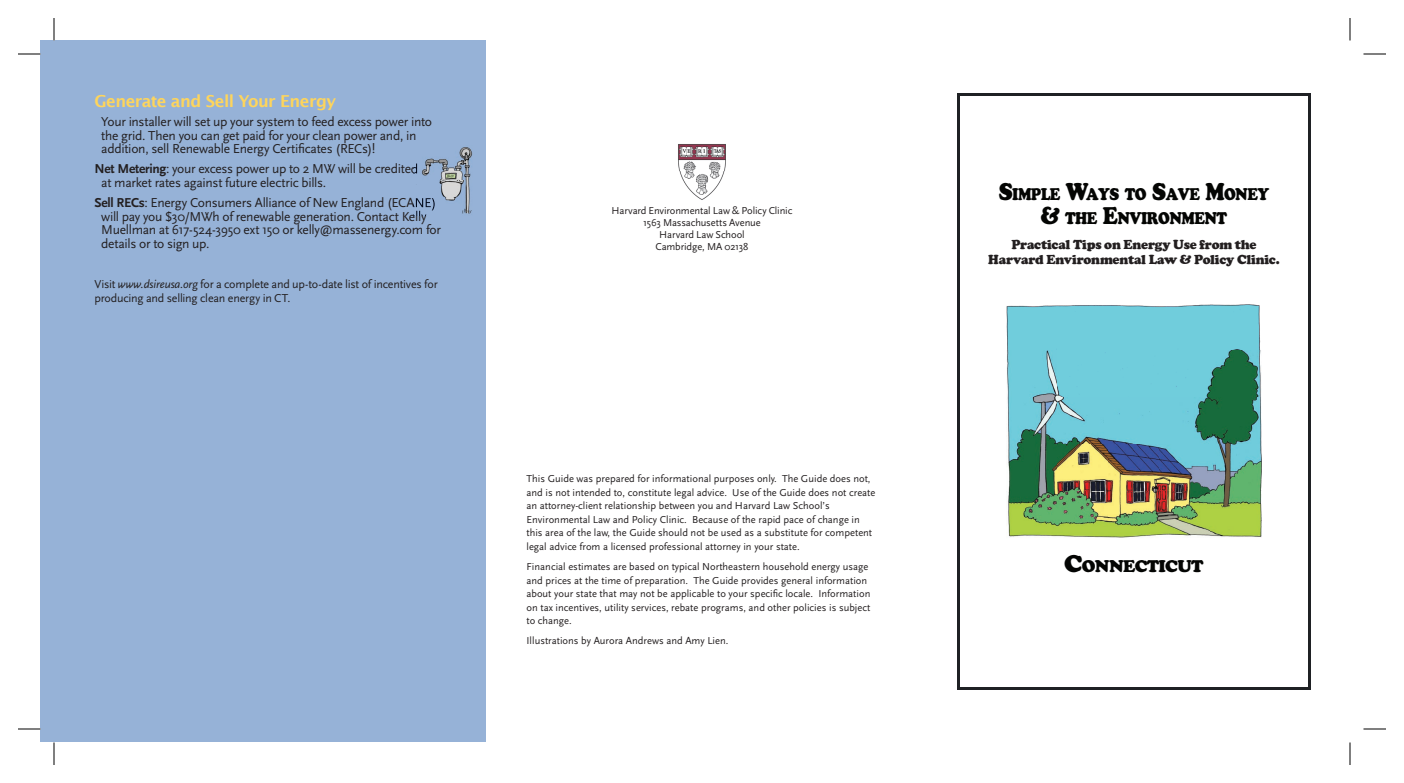
<style>
.page{position:relative;width:1404px;height:783px;background:#fff}
.page>*{position:absolute;margin:0;border:0;box-sizing:border-box;transform-origin:0 0}
.t1{font:16.8px/24px "Cooper Black Std";letter-spacing:-.035em;color:#040503;text-align:center;scale:.86 1}
.t2{font:16.8px "Cooper Black Std";letter-spacing:-.035em;color:#040503}
.t3{font:600 16.5px "Lucida Sans";letter-spacing:-.035em;color:#fed55c}
.t4{font:13.5px/13.5px "Scala Sans";letter-spacing:-.02em;color:#231f20}
.t5{font:900 13.5px/15px "Cooper";letter-spacing:-.015em;color:#231f20;text-align:center}
.t6{font:12px/13.5px "Scala Sans";letter-spacing:-.015em;color:#231f20}
.t7{font:10.5px/13.5px "Scala Sans";color:#231f20}
.s1{font-weight:700}
.s2{font-style:italic}
.s3{font-size:24px}
</style>
<div class="page">
<div style="left:40px;top:40px;width:446px;height:702px;background:#96b2d7"></div>
<svg style="left:957px;top:93px;width:354px;height:597px"></svg>
<img style="left:1007px;top:304px;width:254px;height:234px">
<img style="left:416px;top:147px;width:57px;height:67px">
<svg style="left:414px;top:164px;width:4px;height:13px"></svg>
<img style="left:414px;top:197px;width:22px;height:14px">
<svg style="left:416px;top:211px;width:11px;height:4px"></svg>
<img style="left:678px;top:144px;width:48px;height:56px">
<svg style="left:18px;top:54px;width:22px;height:1px"></svg>
<svg style="left:1364px;top:54px;width:22px;height:1px"></svg>
<svg style="left:18px;top:729px;width:22px;height:1px"></svg>
<svg style="left:1364px;top:729px;width:22px;height:1px"></svg>
<svg style="left:54px;top:18px;width:1px;height:22px"></svg>
<svg style="left:54px;top:742px;width:1px;height:23px"></svg>
<svg style="left:1350px;top:18px;width:1px;height:22px"></svg>
<svg style="left:1350px;top:742px;width:1px;height:23px"></svg>
<h2 class="t3" style="left:94px;top:92px;width:243px">Generate and Sell Your Energy</h2>
<p class="t4" style="left:101px;top:115px;width:332px">Your installer will set up your system to feed excess power into the grid. Then you can get paid for your clean power and, in addition, sell Renewable Energy Certificates (RECs)!</p>
<p class="t4" style="left:101px;top:162px;width:318px;text-indent:-7px"><span class="s1">Net Metering</span>: your excess power up to 2 MW will be credited at market rates against future electric bills.</p>
<p class="t4" style="left:101px;top:196px;width:341px;text-indent:-7px"><span class="s1">Sell RECs</span>: Energy Consumers Alliance of New England (ECANE) will pay you $30/MWh of renewable generation. Contact Kelly Muellman at 617-524-3950 ext 150 or kelly@massenergy.com for details or to sign up.</p>
<p class="t6" style="left:94px;top:278px;width:345px">Visit <span class="s2">www.dsireusa.org</span> for a complete and up-to-date list of incentives for producing and selling clean energy in CT.</p>
<p class="t7" style="left:612px;top:205px;width:182px;line-height:12px;text-align:center">Harvard Environmental Law &amp; Policy Clinic<br>1563 Massachusetts Avenue<br>Harvard Law School<br>Cambridge, MA 02138</p>
<p class="t7" style="left:526px;top:472px;width:350px">This Guide was prepared for informational purposes only. The Guide does not, and is not intended to, constitute legal advice. Use of the Guide does not create an attorney-client relationship between you and Harvard Law School’s Environmental Law and Policy Clinic. Because of the rapid pace of change in this area of the law, the Guide should not be used as a substitute for competent legal advice from a licensed professional attorney in your state.</p>
<p class="t7" style="left:526px;top:560px;width:345px">Financial estimates are based on typical Northeastern household energy usage and prices at the time of preparation. The Guide provides general information about your state that may not be applicable to your specific locale. Information on tax incentives, utility services, rebate programs, and other policies is subject to change.</p>
<p class="t7" style="left:526px;top:634px;width:203px">Illustrations by Aurora Andrews and Amy Lien.</p>
<h1 class="t1" style="left:999px;top:183px;width:316px"><span class="s3">S</span>IMPLE <span class="s3">W</span>AYS TO <span class="s3">S</span>AVE <span class="s3">M</span>ONEY <span class="s3">&amp;</span> THE <span class="s3">E</span>NVIRONMENT</h1>
<p class="t5" style="left:988px;top:237px;width:293px">Practical Tips on Energy Use from the<br>Harvard Environmental Law &amp; Policy Clinic.</p>
<h1 class="t2" style="left:1064px;top:556px;width:141px"><span class="s3">C</span>ONNECTICUT</h1>
</div>
